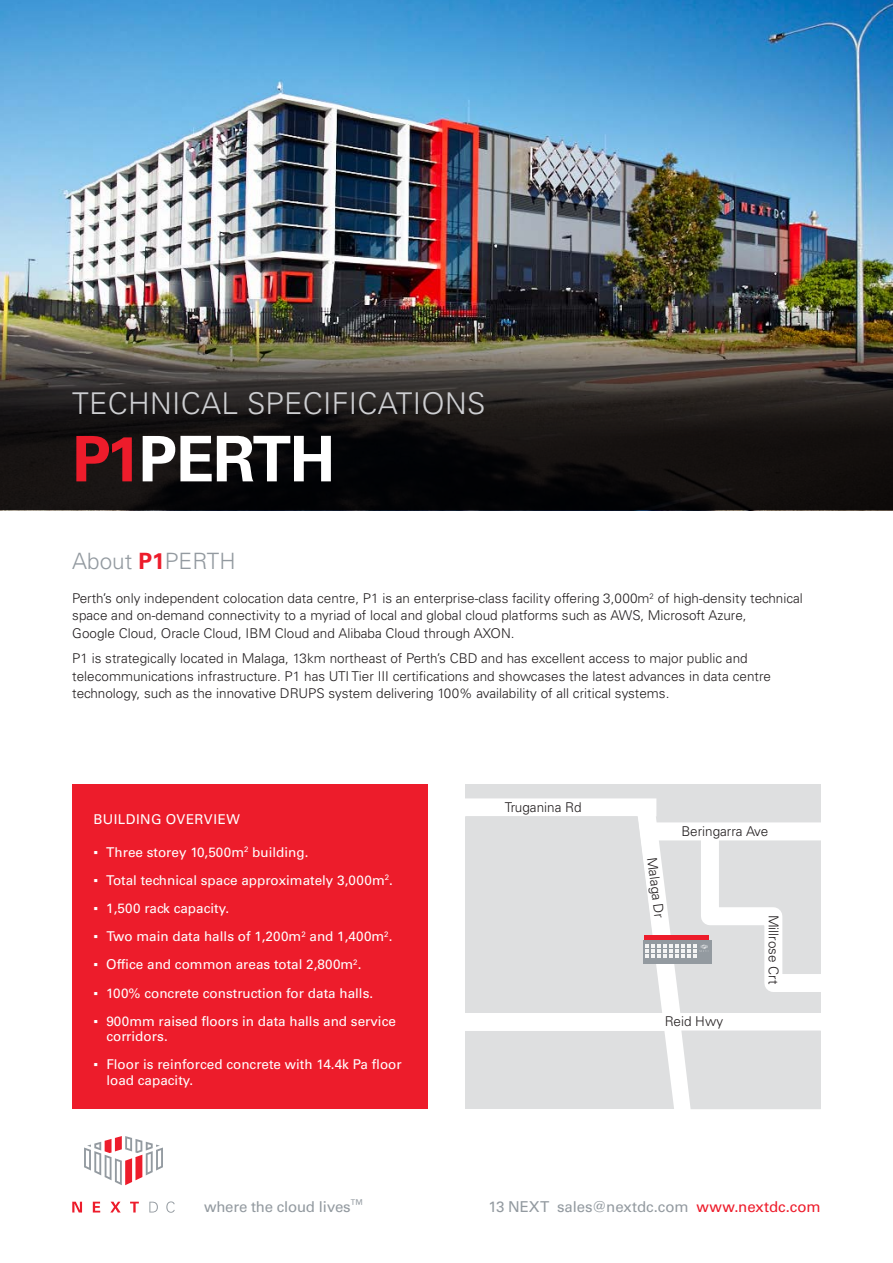
<style>
.page{position:relative;width:893px;height:1263px;background:#fff}
.page>*{position:absolute;margin:0;border:0;box-sizing:border-box;transform-origin:0 0}
.t1{font:700 63px "Univers LT Std";letter-spacing:-.03em;color:#fff}
.t2{font:300 30px "Univers LT Std";letter-spacing:.01em;color:#cecfd2}
.t3{font:300 22.5px "Univers LT Std";color:#939aa0}
.t4{font:15px "Univers LT Std";letter-spacing:-.01em;color:#939aa0}
.t5{font:300 13.5px/17.2px "Univers LT Std";color:#231f20}
.t6{font:13.5px/15.5px "Univers LT Std";color:#fff}
.t7{font:13.5px "Univers LT Std";letter-spacing:.03em;color:#fff}
.s1{color:#ed1c2b}
.s2{font-weight:700;color:#ed1c2b}
.s3{font-family:"Arial"}
</style>
<div class="page">
<svg style="left:72px;top:1202px;width:10px;height:10px"></svg>
<svg style="left:93px;top:1202px;width:7px;height:10px"></svg>
<svg style="left:110px;top:1202px;width:11px;height:10px"></svg>
<svg style="left:130px;top:1202px;width:9px;height:10px"></svg>
<svg style="left:149px;top:1202px;width:9px;height:10px"></svg>
<svg style="left:166px;top:1201px;width:9px;height:12px"></svg>
<svg style="left:84px;top:1136px;width:79px;height:49px"></svg>
<img style="left:0;top:0;width:893px;height:319px">
<svg style="left:0;top:319px;width:893px;height:191px;background:#2d2923"></svg>
<div style="left:466px;top:784px;width:355px;height:325px;background:#dedfe0"></div>
<div style="left:467px;top:798px;width:180px;height:18px;background:#fff"></div>
<svg style="left:466px;top:801px;width:355px;height:308px"></svg>
<div style="left:72px;top:784px;width:355px;height:325px;background:#ed1c2b"></div>
<h2 class="t2" style="left:72px;top:385px;width:415px">TECHNICAL SPECIFICATIONS</h2>
<h1 class="t1" style="left:72px;top:422px;width:264px"><span class="s1">P1</span>PERTH</h1>
<h3 class="t3" style="left:72px;top:547px;width:165px">About <span class="s2">P1</span>PERTH</h3>
<p class="t5" style="left:72px;top:590px;width:732px">Perth’s only independent colocation data centre, P1 is an enterprise-class facility offering 3,000m<sup>2</sup> of high-density technical space and on-demand connectivity to a myriad of local and global cloud platforms such as AWS, Microsoft Azure,<br>Google Cloud, Oracle Cloud, IBM Cloud and Alibaba Cloud through AXON.</p>
<p class="t5" style="left:72px;top:650px;width:700px">P1 is strategically located in Malaga, 13km northeast of Perth’s CBD and has excellent access to major public and telecommunications infrastructure. P1 has UTI Tier III certifications and showcases the latest advances in data centre technology, such as the innovative DRUPS system delivering 100% availability of all critical systems.</p>
<p class="t7" style="left:94px;top:811px;width:148px">BUILDING OVERVIEW</p>
<p class="t6" style="left:94px;top:844px;width:216px"><span class="s3">▪</span> Three storey 10,500m<sup>2</sup> building.</p>
<p class="t6" style="left:94px;top:872px;width:301px"><span class="s3">▪</span> Total technical space approximately 3,000m<sup>2</sup>.</p>
<p class="t6" style="left:94px;top:900px;width:137px"><span class="s3">▪</span> 1,500 rack capacity.</p>
<p class="t6" style="left:94px;top:929px;width:300px"><span class="s3">▪</span> Two main data halls of 1,200m<sup>2</sup> and 1,400m<sup>2</sup>.</p>
<p class="t6" style="left:94px;top:957px;width:269px"><span class="s3">▪</span> Office and common areas total 2,800m<sup>2</sup>.</p>
<p class="t6" style="left:94px;top:985px;width:281px"><span class="s3">▪</span> 100% concrete construction for data halls.</p>
<p class="t6" style="left:106px;top:1013px;width:291px;text-indent:-13px"><span class="s3">▪</span> 900mm raised floors in data halls and service corridors.</p>
<p class="t6" style="left:106px;top:1057px;width:297px;text-indent:-13px"><span class="s3">▪</span> Floor is reinforced concrete with 14.4k Pa floor load capacity.</p>
<p class="t5" style="left:505px;top:799px;width:78px">Truganina Rd</p>
<p class="t5" style="left:661px;top:856px;width:63px;rotate:83deg">Malaga Dr</p>
<p class="t5" style="left:681px;top:823px;width:88px">Beringarra Ave</p>
<p class="t5" style="left:782px;top:914px;width:71px;rotate:90deg">Millrose Crt</p>
<p class="t5" style="left:665px;top:1013px;width:60px">Reid Hwy</p>
<p class="t4" style="left:204px;top:1197px;width:161px">where the cloud lives<sup>™</sup></p>
<p class="t4" style="left:488px;top:1197px;width:334px">13 NEXT sales@nextdc.com <span class="s1">www.nextdc.com</span></p>
</div>
